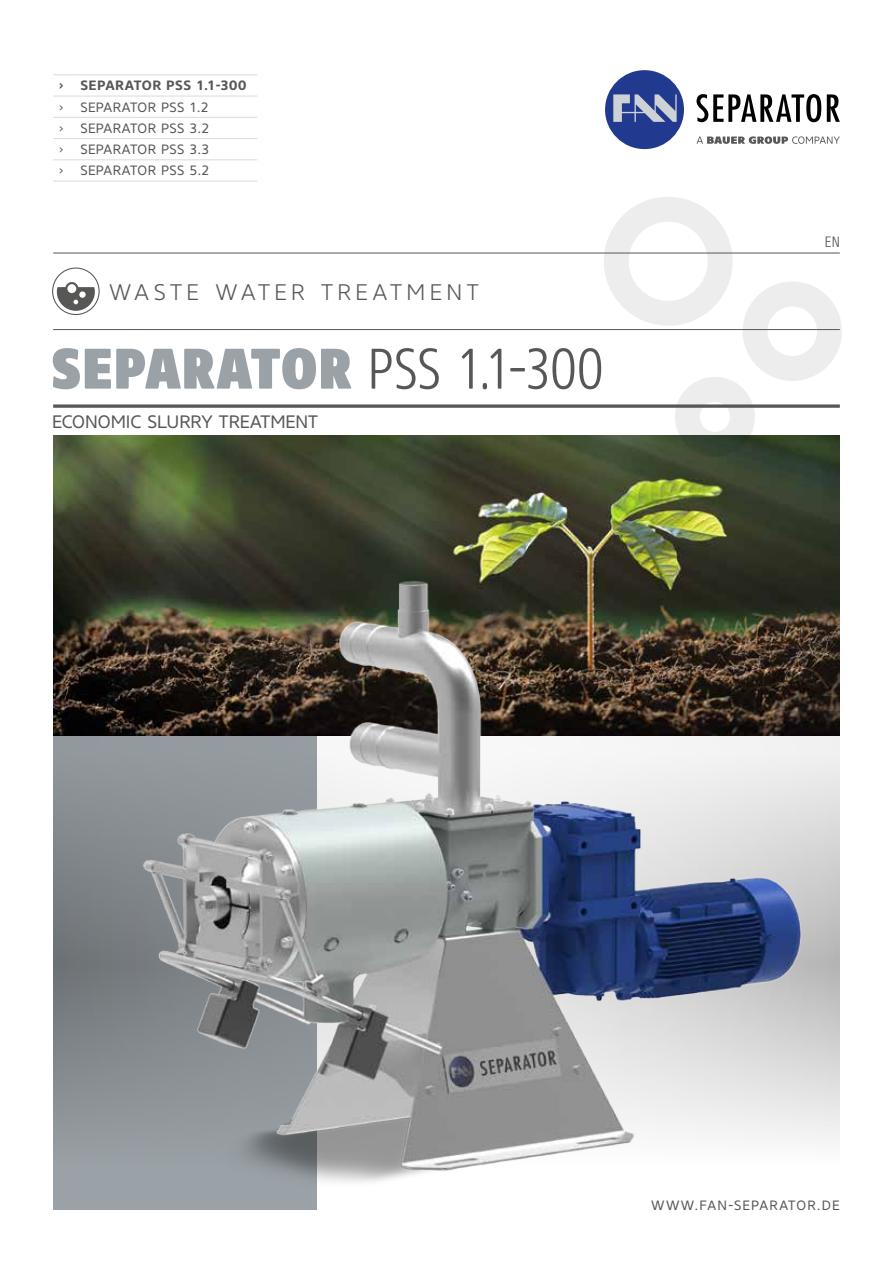
<style>
.page{position:relative;width:893px;height:1263px;background:#fff}
.page>*{position:absolute;margin:0;border:0;box-sizing:border-box;transform-origin:0 0}
.t1{font:300 57px "Core Sans NR37 Cn";letter-spacing:.005em;color:#575756}
.t2{font:300 22.5px "Core Sans NR35";letter-spacing:.195em;color:#575756}
.t3{font:18px "Core Sans NR45";letter-spacing:-.005em;color:#575756}
.t4{font:300 15px "Core Sans NR37 Cn";color:#575756}
.t5{font:13.5px/21.3px "Core Sans NR45";letter-spacing:.03em;color:#575756;text-align:justify}
.t6{font:13.5px "Core Sans NR45";letter-spacing:.085em;color:#575756}
.t7{font:700 13.5px "Core Sans NR65";letter-spacing:.03em;color:#575756}
.s1{font-family:"Core Sans NR97 Cn";font-weight:900;color:#9ba2a7}
</style>
<div class="page">
<div style="left:52px;top:735px;width:789px;height:433px;background:#575756;opacity:.16"></div>
<svg style="left:53px;top:736px;width:67px;height:474px;background:#858b8f"></svg>
<svg style="left:52px;top:267px;width:48px;height:48px"></svg>
<img style="left:53px;top:436px;width:787px;height:300px">
<svg style="left:604px;top:197px;width:238px;height:260px"></svg>
<hr style="left:53px;top:329px;width:787px;height:1px;background:#575756">
<svg style="left:53px;top:404px;width:787px;height:4px;background:#737373"></svg>
<hr style="left:53px;top:253px;width:787px;height:1px;background:#575756">
<img style="left:120px;top:574px;width:692px;height:636px">
<div style="left:605px;top:70px;width:79px;height:79px;background:#213a8f;border-radius:50%"></div>
<svg style="left:613px;top:94px;width:64px;height:28px"></svg>
<svg style="left:696px;top:94px;width:125px;height:28px"></svg>
<svg style="left:827px;top:94px;width:13px;height:28px"></svg>
<svg style="left:697px;top:136px;width:143px;height:8px"></svg>
<svg style="left:53px;top:74px;width:21px;height:1px"></svg>
<hr style="left:74px;top:74px;width:183px;height:1px;background:#dadada">
<svg style="left:53px;top:96px;width:21px;height:1px"></svg>
<hr style="left:74px;top:96px;width:183px;height:1px;background:#dadada">
<svg style="left:53px;top:117px;width:21px;height:1px"></svg>
<hr style="left:74px;top:117px;width:183px;height:1px;background:#dadada">
<svg style="left:53px;top:138px;width:21px;height:1px"></svg>
<hr style="left:74px;top:138px;width:183px;height:1px;background:#dadada">
<svg style="left:53px;top:159px;width:21px;height:1px"></svg>
<hr style="left:74px;top:159px;width:183px;height:1px;background:#dadada">
<svg style="left:53px;top:181px;width:21px;height:1px"></svg>
<hr style="left:74px;top:181px;width:183px;height:1px;background:#dadada">
<p class="t7" style="left:59px;top:77px;width:189px">› SEPARATOR PSS 1.1-300</p>
<p class="t5" style="left:59px;top:96px;width:152px">› SEPARATOR PSS 1.2 › SEPARATOR PSS 3.2 › SEPARATOR PSS 3.3 › SEPARATOR PSS 5.2</p>
<h2 class="t2" style="left:109px;top:277px;width:371px">WASTE WATER TREATMENT</h2>
<h1 class="t1" style="left:51px;top:332px;width:553px"><span class="s1">SEPARATOR</span> PSS 1.1-300</h1>
<h3 class="t3" style="left:52px;top:410px;width:267px">ECONOMIC SLURRY TREATMENT</h3>
<p class="t4" style="left:825px;top:232px;width:16px">EN</p>
<p class="t6" style="left:651px;top:1196px;width:190px">WWW.FAN-SEPARATOR.DE</p>
</div>
